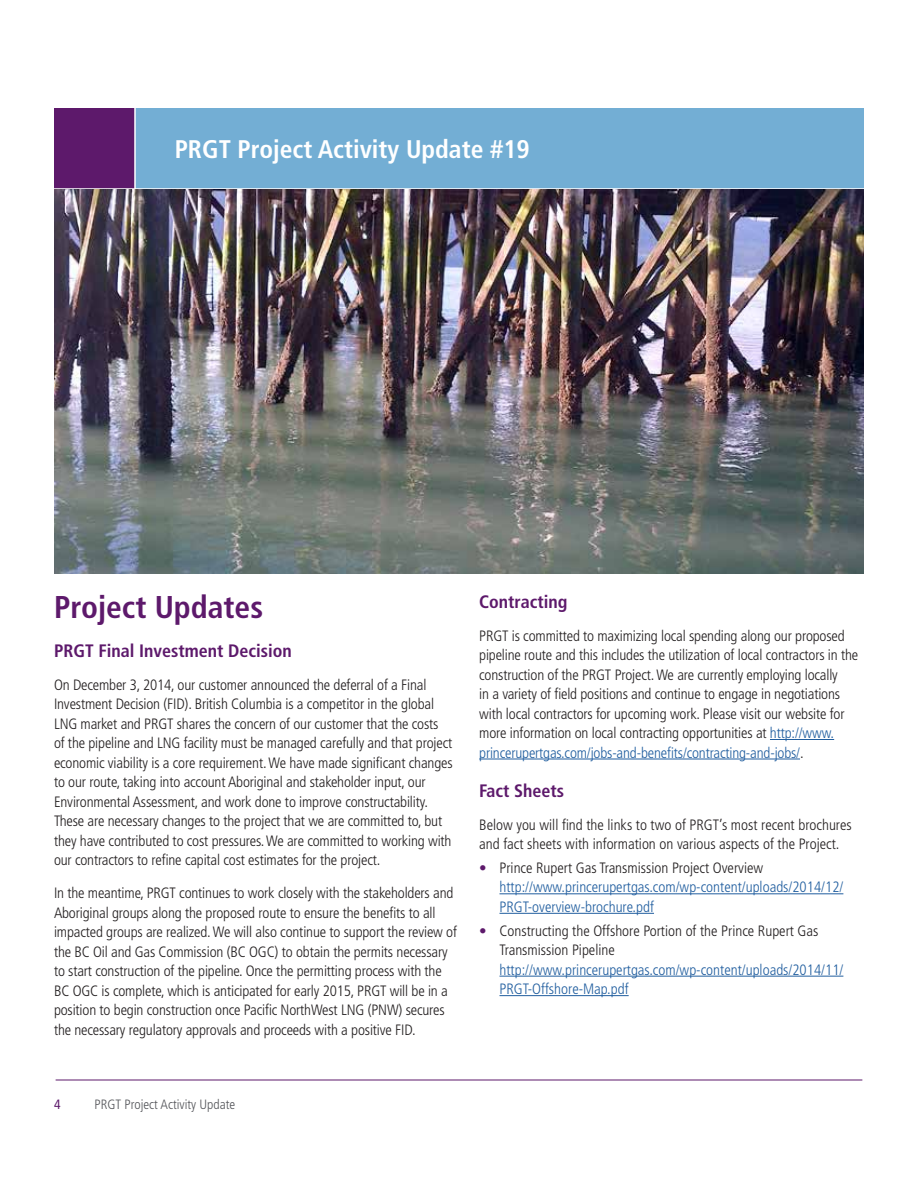
<style>
.page{position:relative;width:918px;height:1188px;background:#fff}
.page>*{position:absolute;margin:0;border:0;box-sizing:border-box;transform-origin:0 0}
.t1{font:700 condensed 31.5px "Frutiger";color:#5d196b}
.t2{font:700 condensed 25.5px "Frutiger";color:#fff}
.t3{font:700 condensed 18px "Frutiger";color:#5d196b}
.t4{font:300 condensed 15px/19.5px "Frutiger";letter-spacing:-.01em;color:#231f20}
.t5{font:300 condensed 15px/19.5px "Frutiger";color:#215e9f}
.t6{font:300 condensed 13.5px "Frutiger";color:#54555a}
.t7{font:condensed 13.5px "Frutiger";color:#5d196b}
.s1{color:#215e9f}
.s2{color:#5d196b}
.s3{color:#231f20}
</style>
<div class="page">
<div style="left:134px;top:108px;width:730px;height:81px;background:#73aed4"></div>
<div style="left:54px;top:108px;width:81px;height:81px;background:#5d196b"></div>
<hr style="left:34px;top:188px;width:850px;height:2px;background:#fff">
<hr style="left:770px;top:739px;width:64px;height:1px;background:#215e9f">
<hr style="left:479px;top:759px;width:321px;height:1px;background:#215e9f">
<hr style="left:500px;top:893px;width:343px;height:1px;background:#215e9f">
<hr style="left:500px;top:913px;width:154px;height:1px;background:#215e9f">
<hr style="left:500px;top:976px;width:343px;height:1px;background:#215e9f">
<hr style="left:500px;top:995px;width:129px;height:1px;background:#215e9f">
<img style="left:54px;top:189px;width:810px;height:385px">
<hr style="left:134px;top:108px;width:2px;height:81px;background:#fff">
<hr style="left:56px;top:1080px;width:806px;height:1px;background:#5d196b">
<h2 class="t2" style="left:175px;top:134px;width:357px">PRGT Project Activity Update #19</h2>
<h1 class="t1" style="left:54px;top:588px;width:211px">Project Updates</h1>
<p class="t3" style="left:54px;top:640px;width:239px">PRGT Final Investment Decision</p>
<p class="t4" style="left:54px;top:675px;width:400px">On December 3, 2014, our customer announced the deferral of a Final Investment Decision (FID). British Columbia is a competitor in the global LNG market and PRGT shares the concern of our customer that the costs of the pipeline and LNG facility must be managed carefully and that project economic viability is a core requirement. We have made significant changes to our route, taking into account Aboriginal and stakeholder input, our Environmental Assessment, and work done to improve constructability.<br>These are necessary changes to the project that we are committed to, but they have contributed to cost pressures. We are committed to working with our contractors to refine capital cost estimates for the project.</p>
<p class="t4" style="left:54px;top:883px;width:404px">In the meantime, PRGT continues to work closely with the stakeholders and Aboriginal groups along the proposed route to ensure the benefits to all impacted groups are realized. We will also continue to support the review of the BC Oil and Gas Commission (BC OGC) to obtain the permits necessary to start construction of the pipeline. Once the permitting process with the BC OGC is complete, which is anticipated for early 2015, PRGT will be in a position to begin construction once Pacific NorthWest LNG (PNW) secures the necessary regulatory approvals and proceeds with a positive FID.</p>
<p class="t3" style="left:479px;top:591px;width:90px">Contracting</p>
<p class="t4" style="left:479px;top:626px;width:381px">PRGT is committed to maximizing local spending along our proposed pipeline route and this includes the utilization of local contractors in the construction of the PRGT Project. We are currently employing locally<br>in a variety of field positions and continue to engage in negotiations with local contractors for upcoming work. Please visit our website for more information on local contracting opportunities at <span class="s1">http://www. princerupertgas.com/jobs-and-benefits/contracting-and-jobs/</span>.</p>
<p class="t3" style="left:479px;top:780px;width:87px">Fact Sheets</p>
<p class="t4" style="left:479px;top:815px;width:374px">Below you will find the links to two of PRGT’s most recent brochures and fact sheets with information on various aspects of the Project.</p>
<p class="t5" style="left:500px;top:858px;width:345px;text-indent:-20px"><span class="s2">•</span> <span class="s3">Prince Rupert Gas Transmission Project Overview </span>http://www.princerupertgas.com/wp-content/uploads/2014/12/<br>PRGT-overview-brochure.pdf</p>
<p class="t4" style="left:500px;top:921px;width:320px;text-indent:-20px"><span class="s2">•</span> Constructing the Offshore Portion of the Prince Rupert Gas<br>Transmission Pipeline</p>
<p class="t5" style="left:500px;top:960px;width:345px">http://www.princerupertgas.com/wp-content/uploads/2014/11/<br>PRGT-Offshore-Map.pdf</p>
<p class="t7" style="left:54px;top:1096px;width:8px">4</p>
<p class="t6" style="left:94px;top:1096px;width:142px">PRGT Project Activity Update</p>
</div>
